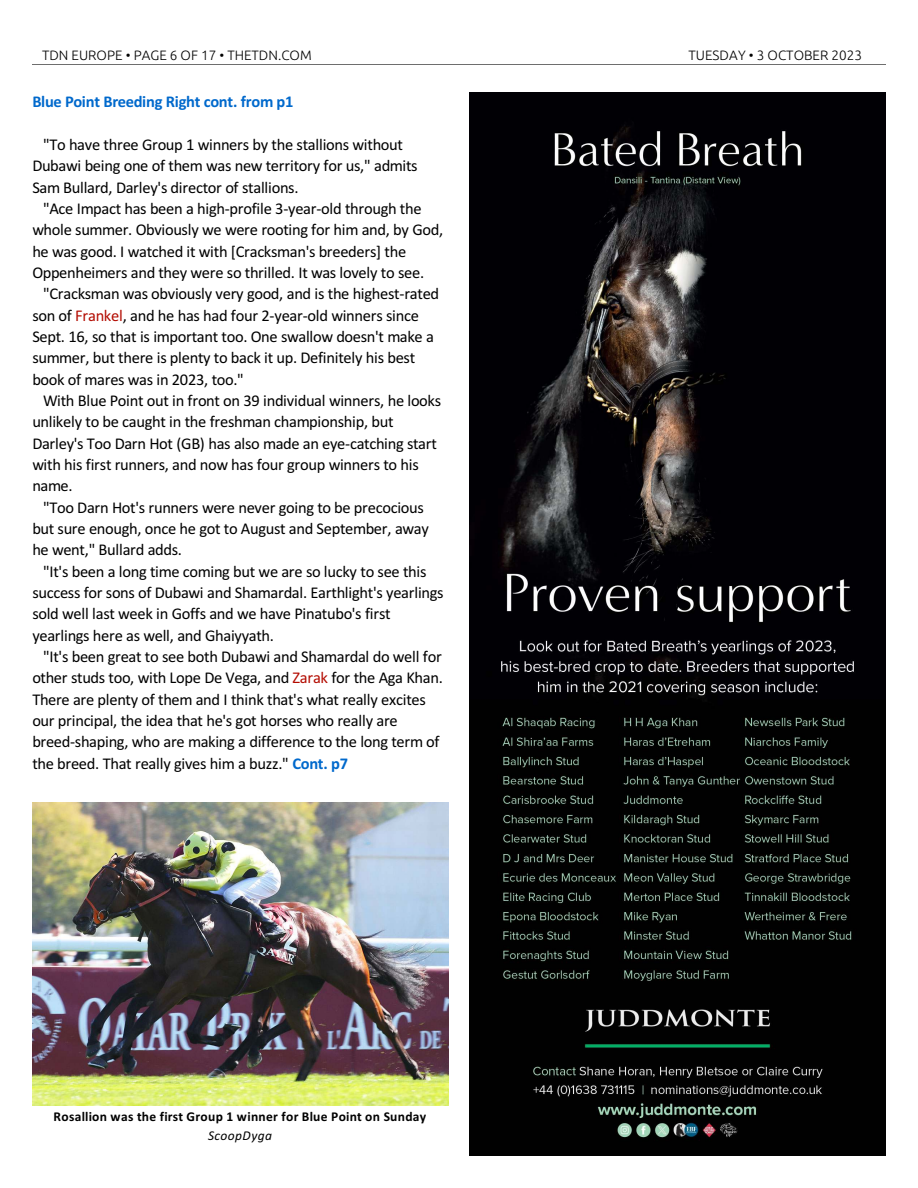
<style>
.page{position:relative;width:918px;height:1188px;background:#fff}
.page>*{position:absolute;margin:0;border:0;box-sizing:border-box;transform-origin:0 0}
.t1{font:16.5px/21.3px "Calibri";letter-spacing:-.02em;color:#000}
.t2{font:700 16.5px "Calibri";letter-spacing:-.025em;color:#0069cc}
.t3{font:700 13.5px "Calibri";letter-spacing:.02em;color:#000}
.t4{font:300 13.5px "Ubuntu";color:#000}
.t5{font:italic 13.5px "Calibri";letter-spacing:.035em;color:#000}
.s1{color:#b30b00}
.s2{font-weight:700;color:#0069cc}
</style>
<div class="page">
<hr style="left:32px;top:64px;width:853px;height:1px;background:#6e6e6e">
<img style="left:470px;top:92px;width:416px;height:1064px">
<img style="left:32px;top:803px;width:416px;height:302px">
<p class="t4" style="left:42px;top:49px;width:271px">TDN EUROPE • PAGE 6 OF 17 • THETDN.COM</p>
<p class="t4" style="left:688px;top:49px;width:175px">TUESDAY • 3 OCTOBER 2023</p>
<p class="t2" style="left:32px;top:95px;width:262px">Blue Point Breeding Right cont. from p1</p>
<p class="t1" style="left:32px;top:135px;width:387px;text-indent:11px">"To have three Group 1 winners by the stallions without<br>Dubawi being one of them was new territory for us," admits<br>Sam Bullard, Darley's director of stallions.</p>
<p class="t1" style="left:32px;top:199px;width:412px;text-indent:11px">"Ace Impact has been a high-profile 3-year-old through the whole summer. Obviously we were rooting for him and, by God, he was good. I watched it with [Cracksman's breeders] the Oppenheimers and they were so thrilled. It was lovely to see.</p>
<p class="t1" style="left:32px;top:285px;width:408px;text-indent:11px">"Cracksman was obviously very good, and is the highest-rated son of <span class="s1">Frankel</span>, and he has had four 2-year-old winners since Sept. 16, so that is important too. One swallow doesn't make a summer, but there is plenty to back it up. Definitely his best book of mares was in 2023, too."</p>
<p class="t1" style="left:32px;top:391px;width:410px;text-indent:11px">With Blue Point out in front on 39 individual winners, he looks unlikely to be caught in the freshman championship, but Darley's Too Darn Hot (GB) has also made an eye-catching start with his first runners, and now has four group winners to his name.</p>
<p class="t1" style="left:32px;top:498px;width:398px;text-indent:11px">"Too Darn Hot's runners were never going to be precocious but sure enough, once he got to August and September, away he went," Bullard adds.</p>
<p class="t1" style="left:32px;top:562px;width:413px;text-indent:11px">"It's been a long time coming but we are so lucky to see this success for sons of Dubawi and Shamardal. Earthlight's yearlings sold well last week in Goffs and we have Pinatubo's first yearlings here as well, and Ghaiyyath.</p>
<p class="t1" style="left:32px;top:647px;width:412px;text-indent:11px">"It's been great to see both Dubawi and Shamardal do well for other studs too, with Lope De Vega, and <span class="s1">Zarak</span> for the Aga Khan.<br>There are plenty of them and I think that's what really excites our principal, the idea that he's got horses who really are breed-shaping, who are making a difference to the long term of the breed. That really gives him a buzz." <span class="s2">Cont. p7</span></p>
<p class="t3" style="left:54px;top:1111px;width:374px">Rosallion was the first Group 1 winner for Blue Point on Sunday</p>
<p class="t5" style="left:208px;top:1130px;width:65px">ScoopDyga</p>
</div>
